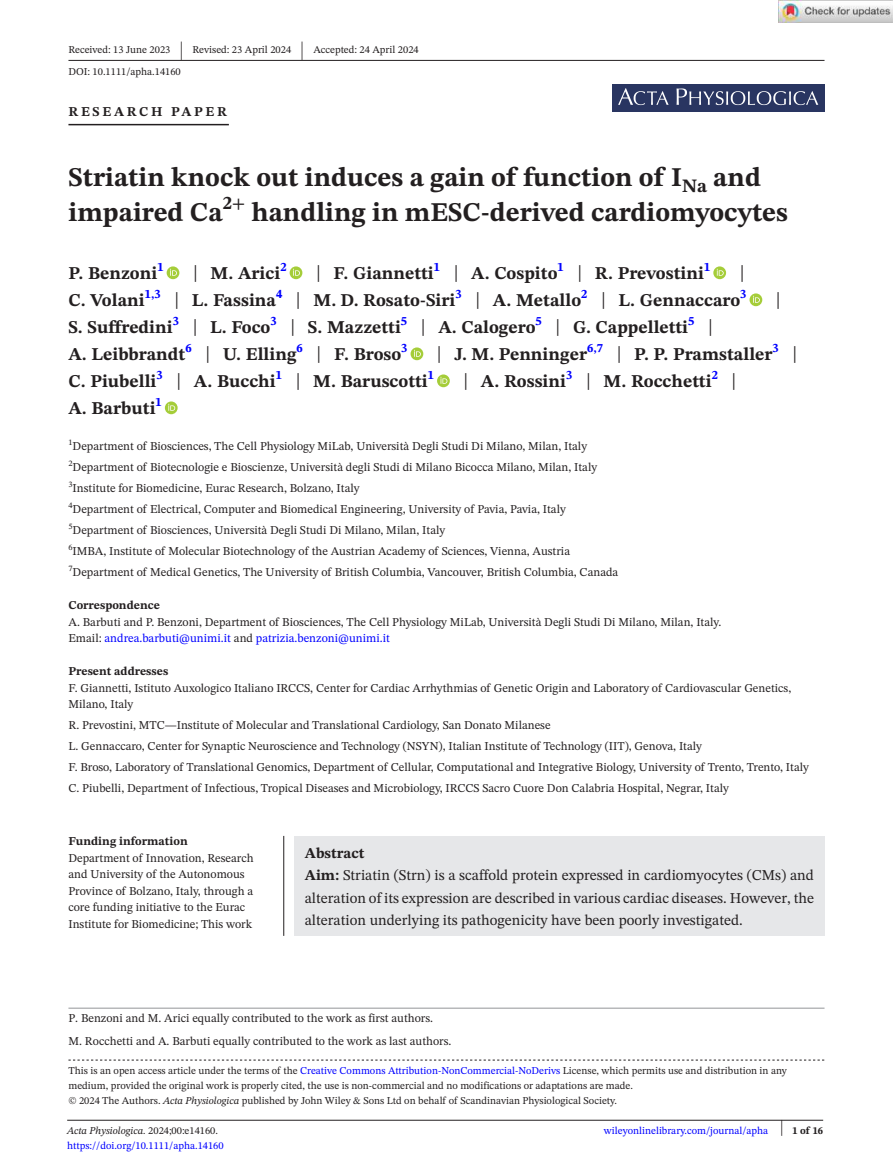
<style>
.page{position:relative;width:893px;height:1174px;background:#fff}
.page>*{position:absolute;margin:0;border:0;box-sizing:border-box;transform-origin:0 0}
.t1{font:700 27px/34.5px "STIX Two Text";color:#231f20}
.t2{font:25.65px "STIX Two Text";color:#231f20;scale:.49 1}
.t3{font:23.4px "STIX Two Text";color:#231f20;scale:.77 1}
.t4{font:700 18px/27px "STIX Two Text";color:#231f20}
.t5{font:15px/22.5px "STIX Two Text";color:#231f20}
.t6{font:700 13.5px "STIX Two Text";letter-spacing:.2em;color:#231f20}
.t7{font:12px/16.5px "STIX Two Text";color:#231f20}
.t8{font:700 12px "STIX Two Text";color:#231f20}
.t9{font:10.5px/15px "STIX Two Text";color:#231f20}
.t10{font:10.5px "STIX Two Text";color:#00f}
.t11{font:italic 10.5px "STIX Two Text";color:#231f20}
.t12{font:700 10.5px "STIX Two Text";color:#231f20}
.t13{font:8.4px "STIX Two Text";color:#231f20}
.s1{font-weight:400;font-size:23.4px}
.s2{color:#00f}
.s3{font-weight:700}
.s4{font-style:italic}
.s5{font-style:normal}
.s6{font-weight:400;font-size:22.2px}
</style>
<div class="page">
<hr style="left:67px;top:1119px;width:756px;height:1px;background:#231f20">
<div style="left:612px;top:84px;width:212px;height:27px;background:#293561"></div>
<svg style="left:618px;top:88px;width:51px;height:17px"></svg>
<svg style="left:676px;top:88px;width:142px;height:17px"></svg>
<hr style="left:68px;top:60px;width:756px;height:1px;background:#231f20">
<hr style="left:68px;top:124px;width:161px;height:1px;background:#231f20">
<div style="left:167px;top:266px;width:12px;height:13px;background:#a5cd39;border-radius:50%"></div>
<svg style="left:170px;top:269px;width:7px;height:7px"></svg>
<div style="left:290px;top:266px;width:12px;height:13px;background:#a5cd39;border-radius:50%"></div>
<svg style="left:293px;top:269px;width:7px;height:7px"></svg>
<svg style="left:713px;top:266px;width:13px;height:13px"></svg>
<svg style="left:717px;top:269px;width:7px;height:7px"></svg>
<svg style="left:749px;top:293px;width:13px;height:13px"></svg>
<svg style="left:753px;top:296px;width:7px;height:7px"></svg>
<div style="left:411px;top:347px;width:12px;height:13px;background:#a5cd39;border-radius:50%"></div>
<svg style="left:414px;top:350px;width:7px;height:7px"></svg>
<svg style="left:437px;top:374px;width:13px;height:13px"></svg>
<svg style="left:440px;top:377px;width:7px;height:7px"></svg>
<svg style="left:165px;top:401px;width:13px;height:13px"></svg>
<svg style="left:168px;top:404px;width:7px;height:7px"></svg>
<svg style="left:68px;top:1059px;width:756px;height:1px"></svg>
<hr style="left:68px;top:1007px;width:756px;height:1px;background:#939598">
<div style="left:294px;top:836px;width:530px;height:100px;background:#e6e7e9"></div>
<hr style="left:283px;top:836px;width:1px;height:100px;background:#231f20">
<img style="left:779px;top:0;width:114px;height:23px">
<p class="t9" style="left:68px;top:42px;width:103px">Received: 13 June 2023</p>
<h2 class="t2" style="left:180px;top:32px;width:8px">|</h2>
<p class="t9" style="left:193px;top:42px;width:100px">Revised: 23 April 2024</p>
<h2 class="t2" style="left:301px;top:32px;width:8px">|</h2>
<p class="t9" style="left:313px;top:42px;width:107px">Accepted: 24 April 2024</p>
<p class="t9" style="left:68px;top:64px;width:114px">DOI: 10.1111/apha.14160</p>
<p class="t6" style="left:68px;top:101px;width:160px">RESEARCH PAPER</p>
<h1 class="t1" style="left:68px;top:161px;width:721px">Striatin knock out induces a gain of function of I<sub>Na</sub> and impaired Ca<sup>2</sup><sup>+</sup> handling in mESC-derived cardiomyocytes</h1>
<h3 class="t4" style="left:68px;top:260px;width:97px">P. Benzoni<sup>1</sup></h3>
<h3 class="t4" style="left:193px;top:260px;width:95px"><span class="s1">|</span> M. Arici<sup>2</sup></h3>
<h3 class="t4" style="left:316px;top:260px;width:396px"><span class="s1">|</span> F. Giannetti<sup>1</sup> <span class="s1">|</span> A. Cospito<sup>1</sup> <span class="s1">|</span> R. Prevostini<sup>1</sup></h3>
<h3 class="t3" style="left:740px;top:257px;width:8px">|</h3>
<h3 class="t4" style="left:68px;top:287px;width:680px">C. Volani<sup>1,3</sup> <span class="s1">|</span> L. Fassina<sup>4</sup> <span class="s1">|</span> M. D. Rosato-Siri<sup>3</sup> <span class="s1">|</span> A. Metallo<sup>2</sup> <span class="s1">|</span> L. Gennaccaro<sup>3</sup></h3>
<h3 class="t3" style="left:776px;top:284px;width:8px">|</h3>
<h3 class="t4" style="left:68px;top:314px;width:646px">S. Suffredini<sup>3</sup> <span class="s1">|</span> L. Foco<sup>3</sup> <span class="s1">|</span> S. Mazzetti<sup>5</sup> <span class="s1">|</span> A. Calogero<sup>5</sup> <span class="s1">|</span> G. Cappelletti<sup>5</sup> <span class="s1">|<br></span>A. Leibbrandt<sup>6</sup> <span class="s1">|</span> U. Elling<sup>6</sup> <span class="s1">|</span> F. Broso<sup>3</sup></h3>
<h3 class="t4" style="left:437px;top:341px;width:362px"><span class="s1">|</span> J. M. Penninger<sup>6,7</sup> <span class="s1">|</span> P. P. Pramstaller<sup>3</sup> <span class="s1">|</span></h3>
<h3 class="t4" style="left:68px;top:368px;width:367px">C. Piubelli<sup>3</sup> <span class="s1">|</span> A. Bucchi<sup>1</sup> <span class="s1">|</span> M. Baruscotti<sup>1</sup></h3>
<h3 class="t4" style="left:463px;top:368px;width:274px"><span class="s1">|</span> A. Rossini<sup>3</sup> <span class="s1">|</span> M. Rocchetti<sup>2</sup> <span class="s1">|</span></h3>
<h3 class="t4" style="left:68px;top:395px;width:95px">A. Barbuti<sup>1</sup></h3>
<p class="t13" style="left:68px;top:436px;width:6px">1</p>
<p class="t7" style="left:73px;top:438px;width:516px">Department of Biosciences, The Cell Physiology MiLab, Università Degli Studi Di Milano, Milan, Italy</p>
<p class="t13" style="left:68px;top:457px;width:6px">2</p>
<p class="t7" style="left:73px;top:459px;width:526px">Department of Biotecnologie e Bioscienze, Università degli Studi di Milano Bicocca Milano, Milan, Italy</p>
<p class="t13" style="left:68px;top:478px;width:6px">3</p>
<p class="t7" style="left:73px;top:480px;width:289px">Institute for Biomedicine, Eurac Research, Bolzano, Italy</p>
<p class="t13" style="left:68px;top:499px;width:6px">4</p>
<p class="t7" style="left:73px;top:501px;width:495px">Department of Electrical, Computer and Biomedical Engineering, University of Pavia, Pavia, Italy</p>
<p class="t13" style="left:68px;top:520px;width:6px">5</p>
<p class="t7" style="left:73px;top:522px;width:374px">Department of Biosciences, Università Degli Studi Di Milano, Milan, Italy</p>
<p class="t13" style="left:68px;top:541px;width:6px">6</p>
<p class="t7" style="left:73px;top:543px;width:499px">IMBA, Institute of Molecular Biotechnology of the Austrian Academy of Sciences, Vienna, Austria</p>
<p class="t13" style="left:68px;top:562px;width:6px">7</p>
<p class="t7" style="left:73px;top:564px;width:547px">Department of Medical Genetics, The University of British Columbia, Vancouver, British Columbia, Canada</p>
<p class="t8" style="left:68px;top:597px;width:93px">Correspondence</p>
<p class="t7" style="left:68px;top:613px;width:654px">A. Barbuti and P. Benzoni, Department of Biosciences, The Cell Physiology MiLab, Università Degli Studi Di Milano, Milan, Italy.<br>Email: <span class="s2">andrea.barbuti@unimi.it</span> and <span class="s2">patrizia.benzoni@unimi.it</span></p>
<p class="t8" style="left:68px;top:663px;width:101px">Present addresses</p>
<p class="t7" style="left:68px;top:679px;width:724px">F. Giannetti, Istituto Auxologico Italiano IRCCS, Center for Cardiac Arrhythmias of Genetic Origin and Laboratory of Cardiovascular Genetics,<br>Milano, Italy</p>
<p class="t7" style="left:68px;top:715px;width:742px;line-height:21px">R. Prevostini, MTC—Institute of Molecular and Translational Cardiology, San Donato Milanese<br>L. Gennaccaro, Center for Synaptic Neuroscience and Technology (NSYN), Italian Institute of Technology (IIT), Genova, Italy<br>F. Broso, Laboratory of Translational Genomics, Department of Cellular, Computational and Integrative Biology, University of Trento, Trento, Italy C. Piubelli, Department of Infectious, Tropical Diseases and Microbiology, IRCCS Sacro Cuore Don Calabria Hospital, Negrar, Italy</p>
<p class="t8" style="left:68px;top:832px;width:121px">Funding information</p>
<p class="t7" style="left:68px;top:849px;width:187px">Department of Innovation, Research and University of the Autonomous Province of Bolzano, Italy, through a core funding initiative to the Eurac Institute for Biomedicine; This work</p>
<p class="t5" style="left:305px;top:841px;width:511px"><span class="s3">Abstract<br>Aim:</span> Striatin (Strn) is a scaffold protein expressed in cardiomyocytes (CMs) and alteration of its expression are described in various cardiac diseases. However, the alteration underlying its pathogenicity have been poorly investigated.</p>
<p class="t7" style="left:68px;top:1006px;width:384px;line-height:22.5px">P. Benzoni and M. Arici equally contributed to the work as first authors.<br>M. Rocchetti and A. Barbuti equally contributed to the work as last authors.</p>
<p class="t9" style="left:68px;top:1063px;width:720px">This is an open access article under the terms of the <span class="s2">Creative Commons Attribution-NonCommercial-NoDerivs</span> License, which permits use and distribution in any medium, provided the original work is properly cited, the use is non-commercial and no modifications or adaptations are made.<br>© 2024 The Authors. <span class="s4">Acta Physiologica</span> published by John Wiley &amp; Sons Ltd on behalf of Scandinavian Physiological Society.</p>
<p class="t11" style="left:67px;top:1123px;width:152px">Acta Physiologica. <span class="s5">2024;00:e14160.</span></p>
<p class="t12" style="left:780px;top:1123px;width:45px"><span class="s6">|</span> 1 of 16</p>
<p class="t10" style="left:67px;top:1138px;width:158px">https://doi.org/10.1111/apha.14160</p>
<p class="t10" style="left:604px;top:1123px;width:166px">wileyonlinelibrary.com/journal/apha</p>
</div>
